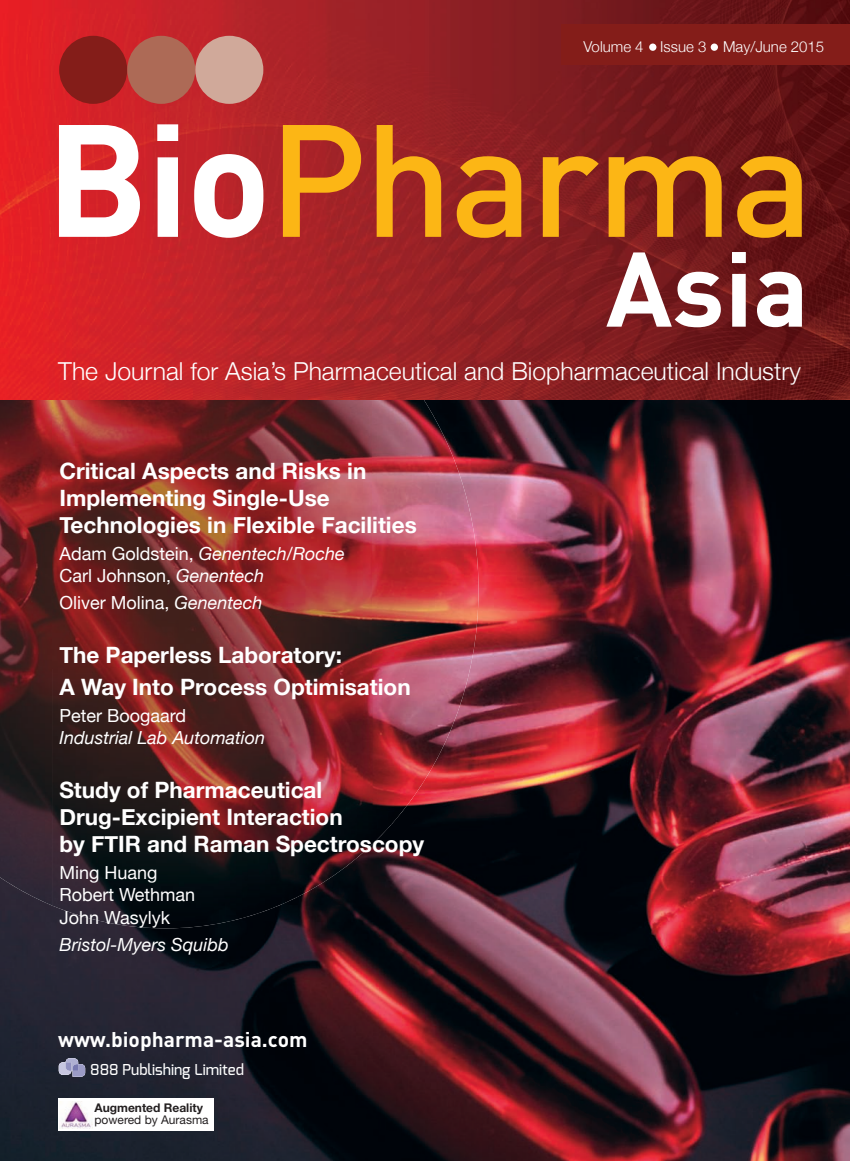
<style>
.page{position:relative;width:850px;height:1161px;background:#fff}
.page>*{position:absolute;margin:0;border:0;box-sizing:border-box;transform-origin:0 0}
.t1{font:500 156.9px "DINOT";letter-spacing:-.02em;color:#fcb615}
.t2{font:700 104.1px "DINOT";color:#fff}
.t3{font:300 24.75px "Helvetica Neue";color:#fff}
.t4{font:700 22.5px/27px "Helvetica Neue";color:#fff}
.t5{font:700 21px "DINOT";color:#fff}
.t6{font:18px/22.5px "Helvetica Neue";color:#fff}
.t7{font:italic 18px/22.5px "Helvetica Neue";color:#fff}
.t8{font:300 15px "Helvetica Neue";color:#fff}
.t9{font:500 15px "Exo";color:#fff}
.t10{font:700 12px/12px "Helvetica Neue LT Std";color:#231f20}
.s1{font-weight:700;color:#fff}
.s2{font-style:italic}
.s3{font-style:normal}
.s4{font-weight:400}
</style>
<div class="page">
<img style="left:0;top:399px;width:850px;height:761px">
<img style="left:0;top:399px;width:52px;height:506px">
<img style="left:52px;top:399px;width:320px;height:529px">
<img style="left:372px;top:399px;width:106px;height:425px">
<img style="left:372px;top:823px;width:20px;height:21px">
<div style="left:58px;top:1098px;width:156px;height:32px;background:#fff"></div>
<img style="left:61px;top:1101px;width:31px;height:26px">
<img style="left:0;top:0;width:850px;height:399px">
<div style="left:561px;top:24px;width:289px;height:41px;background:#841d19"></div>
<div style="left:649px;top:43px;width:7px;height:8px;background:#fff;border-radius:50%"></div>
<svg style="left:710px;top:43px;width:8px;height:8px"></svg>
<div style="left:59px;top:36px;width:68px;height:68px;background:#841d19;border-radius:50%"></div>
<div style="left:127px;top:36px;width:68px;height:68px;background:#ad6a56;border-radius:50%"></div>
<div style="left:195px;top:36px;width:68px;height:68px;background:#d0a99a;border-radius:50%"></div>
<svg style="left:59px;top:1057px;width:26px;height:19px"></svg>
<p class="t8" style="left:583px;top:34px;width:242px">Volume 4 Issue 3 May/June 2015</p>
<p class="t1" style="left:46px;top:80px;width:769px"><span class="s1">Bio</span>Pharma</p>
<p class="t2" style="left:606px;top:221px;width:204px">Asia</p>
<p class="t3" style="left:58px;top:351px;width:744px">The Journal for Asia’s Pharmaceutical and Biopharmaceutical Industry</p>
<p class="t4" style="left:59px;top:456px;width:359px">Critical Aspects and Risks in<br>Implementing Single-Use<br>Technologies in Flexible Facilities</p>
<p class="t6" style="left:59px;top:540px;width:287px">Adam Goldstein, <span class="s2">Genentech/Roche<br></span>Carl Johnson, <span class="s2">Genentech</span></p>
<p class="t6" style="left:59px;top:590px;width:205px">Oliver Molina, <span class="s2">Genentech</span></p>
<p class="t4" style="left:59px;top:638px;width:353px;line-height:31.2px">The Paperless Laboratory:<br>A Way Into Process Optimisation</p>
<p class="t7" style="left:59px;top:702px;width:207px"><span class="s3">Peter Boogaard<br></span>Industrial Lab Automation</p>
<p class="t4" style="left:59px;top:775px;width:366px">Study of Pharmaceutical<br>Drug-Excipient Interaction<br>by FTIR and Raman Spectroscopy</p>
<p class="t6" style="left:59px;top:859px;width:137px">Ming Huang<br>Robert Wethman<br>John Wasylyk</p>
<p class="t7" style="left:59px;top:932px;width:171px">Bristol-Myers Squibb</p>
<p class="t5" style="left:58px;top:1025px;width:251px">www.biopharma-asia.com</p>
<p class="t9" style="left:90px;top:1059px;width:155px">888 Publishing Limited</p>
<p class="t10" style="left:94px;top:1100px;width:116px">Augmented Reality <span class="s4">powered by Aurasma</span></p>
</div>
